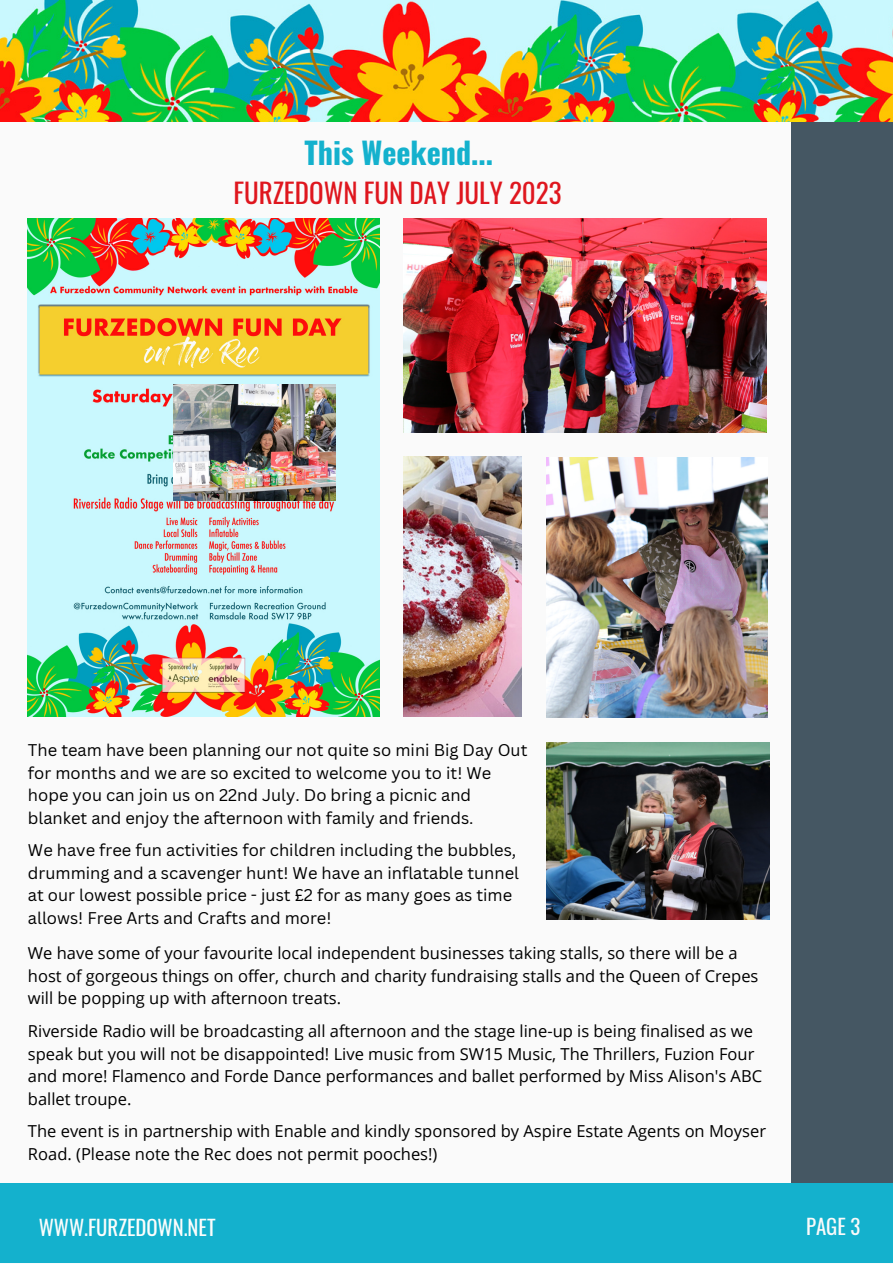
<style>
.page{position:relative;width:893px;height:1264px;background:#fff}
.page>*{position:absolute;margin:0;border:0;box-sizing:border-box;transform-origin:0 0}
.t1{font:700 30px "Oswald";color:#14b1cd}
.t2{font:27px "Oswald";color:#df161e}
.t3{font:20.85px "Oswald";color:#fcfdfc}
.t4{font:20.85px "Oswald";color:#fafafa}
.t5{font:16.5px/22.5px "Open Sans";color:#000}
.t6{font:16.5px/22.5px "Canva Sans";color:#000}
</style>
<div class="page">
<div style="left:0;top:0;width:892px;height:1263px;background:#fafafa"></div>
<img style="left:0;top:0;width:892px;height:122px">
<img style="left:28px;top:219px;width:351px;height:497px">
<div style="left:791px;top:122px;width:101px;height:1073px;background:#455763"></div>
<div style="left:0;top:1183px;width:892px;height:80px;background:#14b1cd"></div>
<img style="left:403px;top:219px;width:363px;height:214px">
<img style="left:546px;top:458px;width:221px;height:260px">
<img style="left:173px;top:384px;width:162px;height:116px">
<img style="left:546px;top:742px;width:223px;height:177px">
<img style="left:403px;top:456px;width:118px;height:260px">
<p class="t1" style="left:304px;top:129px;width:190px">This Weekend...</p>
<p class="t2" style="left:233px;top:171px;width:330px">FURZEDOWN FUN DAY JULY 2023</p>
<h3 class="t6" style="left:28px;top:738px;width:501px">The team have been planning our not quite so mini Big Day Out for months and we are so excited to welcome you to it! We hope you can join us on 22nd July. Do bring a picnic and blanket and enjoy the afternoon with family and friends.</h3>
<h3 class="t6" style="left:28px;top:838px;width:492px">We have free fun activities for children including the bubbles, drumming and a scavenger hunt! We have an inflatable tunnel at our lowest possible price - just £2 for as many goes as time allows! Free Arts and Crafts and more!</h3>
<p class="t5" style="left:28px;top:941px;width:732px">We have some of your favourite local independent businesses taking stalls, so there will be a host of gorgeous things on offer, church and charity fundraising stalls and the Queen of Crepes will be popping up with afternoon treats.</p>
<p class="t5" style="left:28px;top:1019px;width:735px">Riverside Radio will be broadcasting all afternoon and the stage line-up is being finalised as we speak but you will not be disappointed! Live music from SW15 Music, The Thrillers, Fuzion Four and more! Flamenco and Forde Dance performances and ballet performed by Miss Alison's ABC ballet troupe.</p>
<p class="t5" style="left:28px;top:1119px;width:739px">The event is in partnership with Enable and kindly sponsored by Aspire Estate Agents on Moyser<br>Road. (Please note the Rec does not permit pooches!)</p>
<h1 class="t3" style="left:39px;top:1211px;width:178px">WWW.FURZEDOWN.NET</h1>
<h2 class="t4" style="left:806px;top:1210px;width:56px">PAGE 3</h2>
</div>
